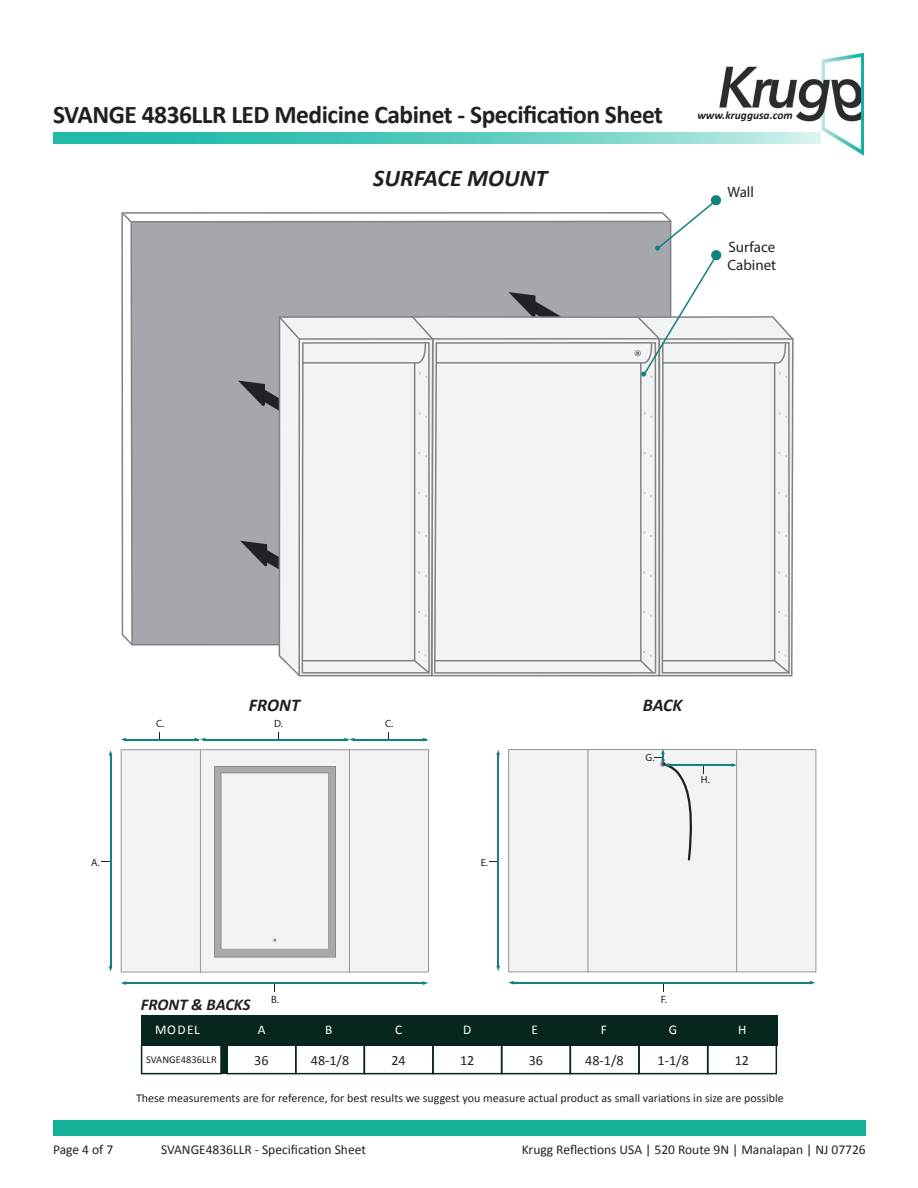
<style>
.page{position:relative;width:918px;height:1188px;background:#fff}
.page>*{position:absolute;margin:0;border:0;box-sizing:border-box;transform-origin:0 0}
.t1{font:700 25.5px "Calibri";letter-spacing:-.02em;color:#231f20}
.t2{font:italic 700 24px "Calibri";color:#231f20}
.t3{font:italic 700 18px "Calibri";color:#231f20}
.t4{font:italic 700 16.5px "Calibri";letter-spacing:-.005em;color:#231f20}
.t5{font:15px/18px "Myriad Pro";color:#231f20}
.t6{font:14.1px "Calibri";color:#231f20}
.t7{font:13.5px "Calibri";color:#231f20}
.t8{font:13.35px "Calibri";letter-spacing:.075em;color:#fff}
.t9{font:12px "Calibri";color:#231f20}
.t10{font:italic 700 11.4px "Calibri";color:#231f20}
.t11{font:10.5px "Myriad Pro";color:#231f20}
.t12{font:10.5px "Calibri";color:#231f20}
</style>
<div class="page">
<img style="left:719px;top:53px;width:145px;height:103px">
<svg style="left:54px;top:132px;width:767px;height:11px;background:#5fcdbf"></svg>
<div style="left:53px;top:1120px;width:813px;height:16px;background:#15b098"></div>
<div style="left:141px;top:1015px;width:636px;height:30px;background:#07261f"></div>
<div style="left:221px;top:1039px;width:6px;height:35px;background:#07261f"></div>
<div style="left:141px;top:1044px;width:81px;height:30px;border:2px solid #07261f"></div>
<div style="left:226px;top:1044px;width:71px;height:30px;border:2px solid #07261f"></div>
<div style="left:295px;top:1044px;width:70px;height:30px;border:2px solid #07261f"></div>
<div style="left:364px;top:1044px;width:70px;height:30px;border:2px solid #07261f"></div>
<div style="left:432px;top:1044px;width:70px;height:30px;border:2px solid #07261f"></div>
<div style="left:501px;top:1044px;width:70px;height:30px;border:2px solid #07261f"></div>
<div style="left:570px;top:1044px;width:70px;height:30px;border:2px solid #07261f"></div>
<div style="left:638px;top:1044px;width:70px;height:30px;border:2px solid #07261f"></div>
<div style="left:707px;top:1044px;width:70px;height:30px;border:2px solid #07261f"></div>
<div style="left:130px;top:221px;width:108px;height:425px;background:#a6a7ad"></div>
<svg style="left:122px;top:212px;width:10px;height:10px"></svg>
<div style="left:508px;top:749px;width:308px;height:223px;background:#f2f3f4"></div>
<hr style="left:497px;top:754px;width:2px;height:213px;background:#148080">
<svg style="left:496px;top:966px;width:4px;height:5px"></svg>
<svg style="left:496px;top:750px;width:4px;height:5px"></svg>
<hr style="left:513px;top:982px;width:299px;height:1px;background:#148080">
<svg style="left:810px;top:981px;width:5px;height:4px"></svg>
<svg style="left:508px;top:981px;width:6px;height:4px"></svg>
<hr style="left:110px;top:754px;width:1px;height:214px;background:#148080">
<svg style="left:109px;top:966px;width:3px;height:6px"></svg>
<svg style="left:109px;top:750px;width:3px;height:6px"></svg>
<hr style="left:125px;top:982px;width:299px;height:2px;background:#148080">
<svg style="left:423px;top:981px;width:5px;height:4px"></svg>
<svg style="left:121px;top:981px;width:5px;height:4px"></svg>
<hr style="left:204px;top:739px;width:144px;height:1px;background:#148080">
<hr style="left:125px;top:739px;width:73px;height:1px;background:#148080">
<svg style="left:195px;top:738px;width:10px;height:3px"></svg>
<svg style="left:121px;top:738px;width:5px;height:3px"></svg>
<svg style="left:121px;top:749px;width:308px;height:223px"></svg>
<hr style="left:353px;top:739px;width:73px;height:1px;background:#148080">
<svg style="left:344px;top:738px;width:10px;height:3px"></svg>
<svg style="left:660px;top:338px;width:134px;height:338px"></svg>
<svg style="left:238px;top:195px;width:552px;height:479px"></svg>
<h1 class="t1" style="left:53px;top:96px;width:612px">SVANGE 4836LLR LED Medicine Cabinet - Specification Sheet</h1>
<p class="t10" style="left:697px;top:108px;width:97px">www.kruggusa.com</p>
<h2 class="t2" style="left:373px;top:163px;width:176px">SURFACE MOUNT</h2>
<p class="t5" style="left:728px;top:183px;width:28px">Wall</p>
<p class="t5" style="left:728px;top:237px;width:50px">Surface<br>Cabinet</p>
<h3 class="t3" style="left:249px;top:694px;width:53px">FRONT</h3>
<h3 class="t3" style="left:643px;top:694px;width:41px">BACK</h3>
<p class="t11" style="left:156px;top:717px;width:10px">C.</p>
<p class="t11" style="left:274px;top:717px;width:10px">D.</p>
<p class="t11" style="left:385px;top:717px;width:10px">C.</p>
<p class="t11" style="left:646px;top:751px;width:10px">G.</p>
<p class="t11" style="left:701px;top:773px;width:11px">H.</p>
<p class="t11" style="left:91px;top:856px;width:10px">A.</p>
<p class="t11" style="left:481px;top:856px;width:9px">E.</p>
<h3 class="t4" style="left:141px;top:994px;width:111px">FRONT &amp; BACKS</h3>
<p class="t11" style="left:271px;top:993px;width:9px">B.</p>
<p class="t11" style="left:661px;top:993px;width:8px">F.</p>
<p class="t8" style="left:155px;top:1022px;width:46px">MODEL</p>
<p class="t8" style="left:258px;top:1022px;width:9px">A</p>
<p class="t8" style="left:325px;top:1022px;width:9px">B</p>
<p class="t8" style="left:395px;top:1022px;width:9px">C</p>
<p class="t8" style="left:463px;top:1022px;width:10px">D</p>
<p class="t8" style="left:531px;top:1022px;width:8px">E</p>
<p class="t8" style="left:601px;top:1022px;width:8px">F</p>
<p class="t12" style="left:146px;top:1053px;width:72px">SVANGE4836LLR</p>
<p class="t6" style="left:254px;top:1051px;width:16px">36</p>
<p class="t6" style="left:311px;top:1051px;width:40px">48-1/8</p>
<p class="t6" style="left:391px;top:1051px;width:16px">24</p>
<p class="t6" style="left:460px;top:1051px;width:16px">12</p>
<p class="t6" style="left:529px;top:1051px;width:16px">36</p>
<p class="t6" style="left:585px;top:1051px;width:40px">48-1/8</p>
<p class="t8" style="left:669px;top:1022px;width:10px">G</p>
<p class="t8" style="left:738px;top:1022px;width:10px">H</p>
<p class="t6" style="left:658px;top:1051px;width:33px">1-1/8</p>
<p class="t6" style="left:735px;top:1051px;width:16px">12</p>
<p class="t9" style="left:136px;top:1090px;width:649px">These measurements are for reference, for best results we suggest you measure actual product as small variations in size are possible</p>
<p class="t7" style="left:53px;top:1141px;width:62px">Page 4 of 7</p>
<p class="t7" style="left:161px;top:1141px;width:206px">SVANGE4836LLR - Specification Sheet</p>
<p class="t7" style="left:522px;top:1141px;width:345px">Krugg Reflections USA | 520 Route 9N | Manalapan | NJ 07726</p>
</div>
